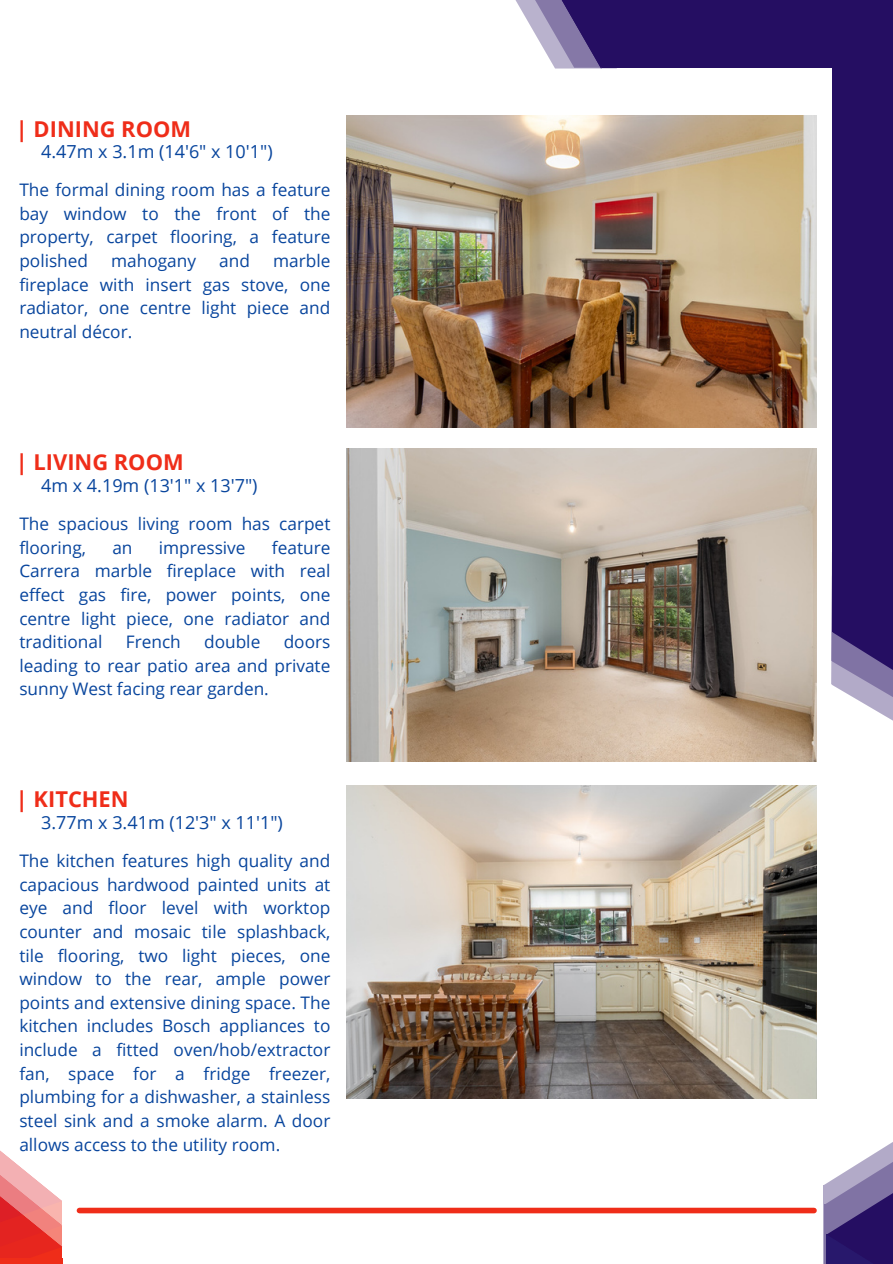
<style>
.page{position:relative;width:893px;height:1264px;background:#fff}
.page>*{position:absolute;margin:0;border:0;box-sizing:border-box;transform-origin:0 0}
.t1{font:700 21.9px "Open Sans";color:#ef2d19}
.t2{font:18px "Open Sans";color:#08459d}
.t3{font:17.25px/23.7px "Open Sans";color:#08459d;text-align:justify}
</style>
<div class="page">
<svg style="left:515px;top:0;width:13px;height:21px"></svg>
<svg style="left:528px;top:0;width:27px;height:68px;fill:#b9b2cd"></svg>
<div style="left:602px;top:0;width:290px;height:68px;background:#250e62"></div>
<svg style="left:831px;top:559px;width:61px;height:161px"></svg>
<div style="left:832px;top:0;width:60px;height:631px;background:#250e62"></div>
<svg style="left:832px;top:631px;width:60px;height:60px;background:#6d5d96"></svg>
<svg style="left:555px;top:0;width:62px;height:69px"></svg>
<div style="left:823px;top:1204px;width:69px;height:59px;background:#28186c"></div>
<svg style="left:823px;top:1142px;width:69px;height:114px"></svg>
<div style="left:79px;top:1207px;width:735px;height:6px;background:#ef2d19"></div>
<svg style="left:0;top:1150px;width:63px;height:113px"></svg>
<img style="left:346px;top:115px;width:470px;height:313px">
<img style="left:346px;top:449px;width:470px;height:312px">
<img style="left:346px;top:785px;width:470px;height:313px">
<p class="t1" style="left:16px;top:113px;width:177px">| DINING ROOM</p>
<h1 class="t2" style="left:41px;top:139px;width:233px">4.47m x 3.1m (14'6" x 10'1")</h1>
<p class="t3" style="left:19px;top:178px;width:312px">The formal dining room has a feature bay window to the front of the property, carpet flooring, a feature polished</p>
<p class="t3" style="left:19px;top:248px;width:312px;text-indent:254px">marble fireplace with insert gas stove, one radiator, one centre light piece and neutral décor.</p>
<p class="t3" style="left:111px;top:248px;width:86px">mahogany</p>
<p class="t3" style="left:219px;top:248px;width:32px">and</p>
<p class="t1" style="left:16px;top:447px;width:169px">| LIVING ROOM</p>
<h1 class="t2" style="left:41px;top:473px;width:218px">4m x 4.19m (13'1" x 13'7")</h1>
<p class="t3" style="left:19px;top:511px;width:312px">The spacious living room has carpet flooring,</p>
<p class="t3" style="left:19px;top:535px;width:312px;text-indent:252px">feature Carrera marble fireplace with real effect gas fire, power points, one centre light piece, one radiator and traditional</p>
<p class="t3" style="left:112px;top:535px;width:22px">an</p>
<p class="t3" style="left:159px;top:535px;width:88px">impressive</p>
<p class="t3" style="left:19px;top:629px;width:312px;text-indent:264px">doors leading to rear patio area and private sunny West facing rear garden.</p>
<p class="t3" style="left:126px;top:629px;width:56px">French</p>
<p class="t3" style="left:204px;top:629px;width:58px">double</p>
<p class="t1" style="left:16px;top:784px;width:114px">| KITCHEN</p>
<h1 class="t2" style="left:41px;top:810px;width:243px">3.77m x 3.41m (12'3" x 11'1")</h1>
<p class="t3" style="left:19px;top:848px;width:312px">The kitchen features high quality and capacious hardwood painted units at eye and floor level with worktop counter and mosaic tile splashback, tile flooring, two light pieces, one window to the rear, ample power points and extensive dining space. The kitchen includes Bosch appliances to include a fitted oven/hob/extractor fan, space for a fridge freezer, plumbing for a dishwasher, a stainless steel sink and a smoke alarm. A door allows access to the utility room.</p>
</div>
